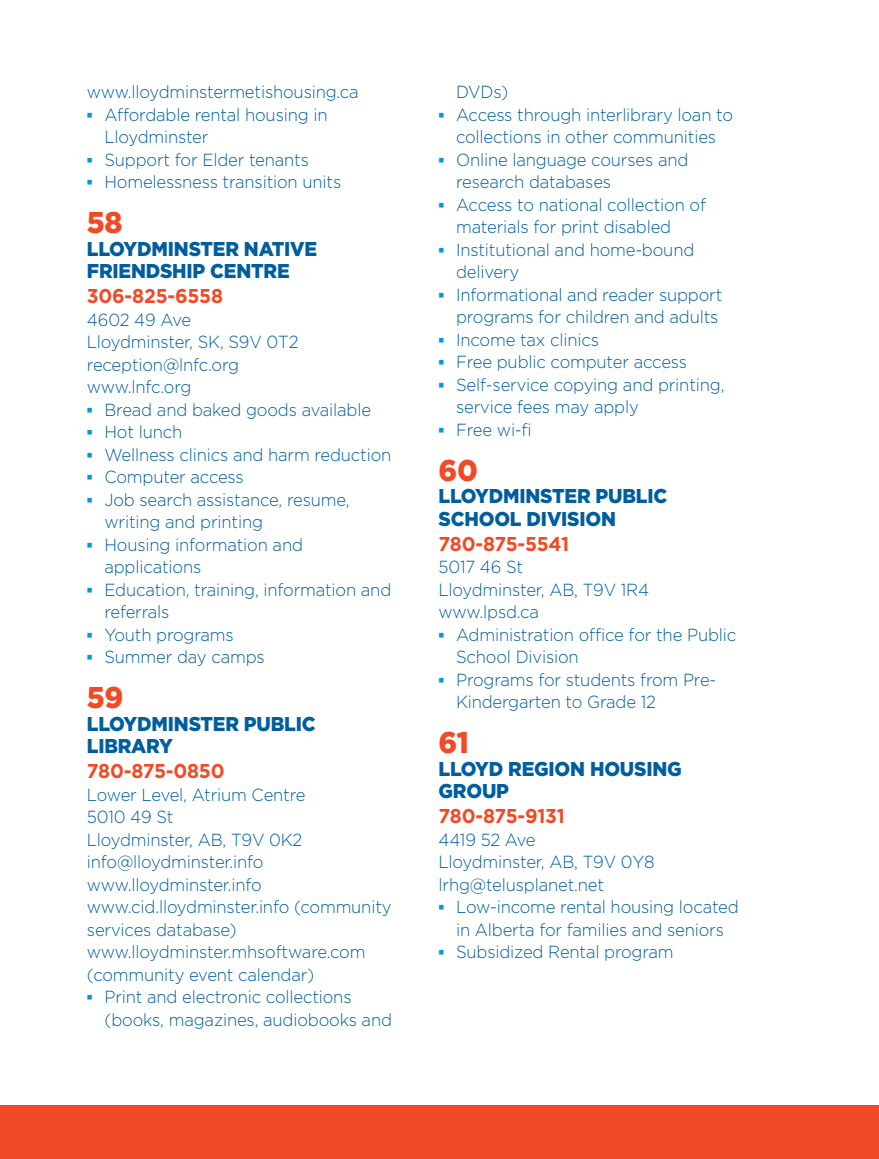
<style>
.page{position:relative;width:879px;height:1159px;background:#fff}
.page>*{position:absolute;margin:0;border:0;box-sizing:border-box;transform-origin:0 0}
.t1{font:900 30px "Gotham";letter-spacing:-.01em;color:#f04a27;scale:.95 1}
.t2{font:900 20px/22.5px "Gotham";letter-spacing:-.01em;color:#005e9e;scale:.95 1}
.t3{font:700 20px "Gotham";letter-spacing:-.01em;color:#f04a27;scale:.95 1}
.t4{font:300 17.5px/22.5px "Gotham";letter-spacing:-.01em;color:#005e9e;scale:.95 1}
.s1{font-family:"Arial";font-weight:700;color:#009ada}
</style>
<div class="page">
<div style="left:0;top:1105px;width:878px;height:54px;background:#f04a27"></div>
<p class="t4" style="left:87px;top:80px;width:287px">www.lloydminstermetishousing.ca</p>
<p class="t4" style="left:104px;top:103px;width:236px;text-indent:-18px"><span class="s1">▪</span> Affordable rental housing in<br>Lloydminster</p>
<p class="t4" style="left:87px;top:148px;width:235px"><span class="s1">▪</span> Support for Elder tenants</p>
<p class="t4" style="left:87px;top:170px;width:269px"><span class="s1">▪</span> Homelessness transition units</p>
<h1 class="t1" style="left:87px;top:202px;width:39px">58</h1>
<p class="t2" style="left:87px;top:237px;width:244px">LLOYDMINSTER NATIVE<br>FRIENDSHIP CENTRE</p>
<p class="t3" style="left:87px;top:283px;width:145px">306-825-6558</p>
<p class="t4" style="left:87px;top:308px;width:224px">4602 49 Ave<br>Lloydminster, SK, S9V 0T2 reception@lnfc.org www.lnfc.org</p>
<p class="t4" style="left:87px;top:398px;width:300px"><span class="s1">▪</span> Bread and baked goods available</p>
<p class="t4" style="left:87px;top:420px;width:102px"><span class="s1">▪</span> Hot lunch</p>
<p class="t4" style="left:87px;top:443px;width:322px"><span class="s1">▪</span> Wellness clinics and harm reduction</p>
<p class="t4" style="left:87px;top:465px;width:167px"><span class="s1">▪</span> Computer access</p>
<p class="t4" style="left:104px;top:488px;width:259px;text-indent:-18px"><span class="s1">▪</span> Job search assistance, resume, writing and printing</p>
<p class="t4" style="left:104px;top:533px;width:210px;text-indent:-18px"><span class="s1">▪</span> Housing information and applications</p>
<p class="t4" style="left:104px;top:578px;width:303px;text-indent:-18px"><span class="s1">▪</span> Education, training, information and referrals</p>
<p class="t4" style="left:87px;top:623px;width:156px"><span class="s1">▪</span> Youth programs</p>
<p class="t4" style="left:87px;top:645px;width:188px"><span class="s1">▪</span> Summer day camps</p>
<h1 class="t1" style="left:87px;top:677px;width:40px">59</h1>
<p class="t2" style="left:87px;top:712px;width:242px">LLOYDMINSTER PUBLIC<br>LIBRARY</p>
<p class="t3" style="left:87px;top:758px;width:146px">780-875-0850</p>
<p class="t4" style="left:87px;top:783px;width:322px">Lower Level, Atrium Centre<br>5010 49 St<br>Lloydminster, AB, T9V 0K2 info@lloydminster.info www.lloydminster.info www.cid.lloydminster.info (community services database) www.lloydminster.mhsoftware.com (community event calendar)</p>
<p class="t4" style="left:104px;top:985px;width:304px;text-indent:-18px"><span class="s1">▪</span> Print and electronic collections (books, magazines, audiobooks and</p>
<p class="t4" style="left:456px;top:80px;width:56px">DVDs)</p>
<p class="t4" style="left:438px;top:103px;width:311px;text-align:center"><span class="s1">▪</span> Access through interlibrary loan to collections in other communities</p>
<p class="t4" style="left:456px;top:148px;width:246px;text-indent:-18px"><span class="s1">▪</span> Online language courses and research databases</p>
<p class="t4" style="left:456px;top:193px;width:264px;text-indent:-18px"><span class="s1">▪</span> Access to national collection of materials for print disabled</p>
<p class="t4" style="left:456px;top:238px;width:252px;text-indent:-18px"><span class="s1">▪</span> Institutional and home-bound delivery</p>
<p class="t4" style="left:438px;top:283px;width:300px;text-align:right"><span class="s1">▪</span> Informational and reader support programs for children and adults</p>
<p class="t4" style="left:438px;top:328px;width:170px"><span class="s1">▪</span> Income tax clinics</p>
<p class="t4" style="left:438px;top:350px;width:263px"><span class="s1">▪</span> Free public computer access</p>
<p class="t4" style="left:456px;top:373px;width:284px;text-indent:-18px"><span class="s1">▪</span> Self-service copying and printing, service fees may apply</p>
<p class="t4" style="left:438px;top:418px;width:100px"><span class="s1">▪</span> Free wi-fi</p>
<p class="t1" style="left:438px;top:450px;width:43px">60</p>
<p class="t2" style="left:438px;top:485px;width:242px">LLOYDMINSTER PUBLIC<br>SCHOOL DIVISION</p>
<p class="t3" style="left:438px;top:531px;width:139px">780-875-5541</p>
<p class="t4" style="left:438px;top:555px;width:90px">5017 46 St</p>
<p class="t4" style="left:438px;top:578px;width:223px">Lloydminster, AB, T9V 1R4</p>
<p class="t4" style="left:438px;top:600px;width:107px">www.lpsd.ca</p>
<p class="t4" style="left:456px;top:623px;width:296px;text-indent:-18px"><span class="s1">▪</span> Administration office for the Public<br>School Division</p>
<p class="t4" style="left:456px;top:668px;width:275px;text-indent:-18px"><span class="s1">▪</span> Programs for students from Pre-<br>Kindergarten to Grade 12</p>
<p class="t1" style="left:438px;top:722px;width:33px">61</p>
<p class="t2" style="left:438px;top:757px;width:257px">LLOYD REGION HOUSING<br>GROUP</p>
<p class="t3" style="left:438px;top:803px;width:134px">780-875-9131</p>
<p class="t4" style="left:438px;top:828px;width:104px">4419 52 Ave</p>
<p class="t4" style="left:438px;top:850px;width:229px">Lloydminster, AB, T9V 0Y8</p>
<p class="t4" style="left:438px;top:873px;width:176px">lrhg@telusplanet.net</p>
<p class="t4" style="left:438px;top:895px;width:317px;text-align:center"><span class="s1">▪</span> Low-income rental housing located in Alberta for families and seniors</p>
<p class="t4" style="left:438px;top:940px;width:249px"><span class="s1">▪</span> Subsidized Rental program</p>
</div>
